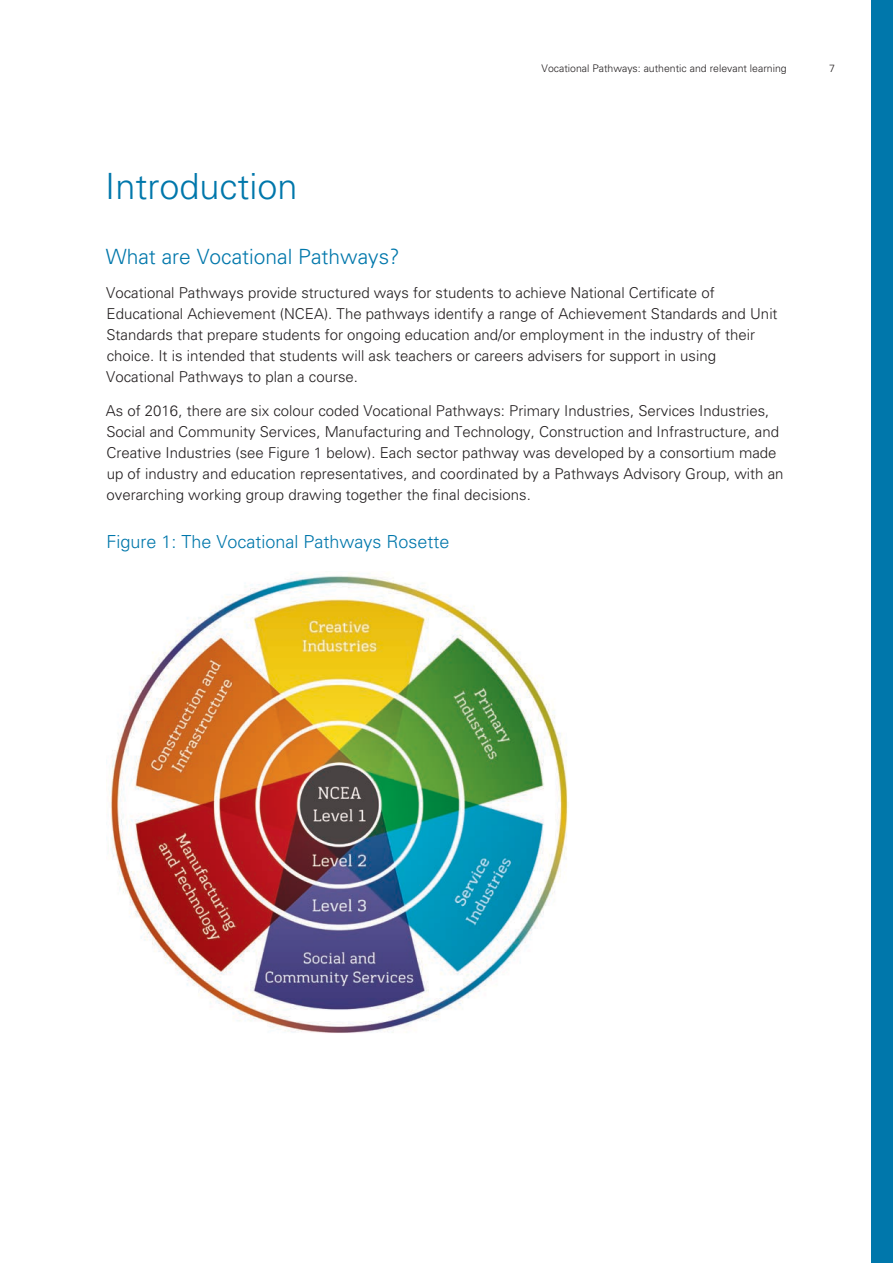
<style>
.page{position:relative;width:893px;height:1263px;background:#fff}
.page>*{position:absolute;margin:0;border:0;box-sizing:border-box;transform-origin:0 0}
.t1{font:300 36px "Univers Maori";color:#0077ab}
.t2{font:300 21px "Univers Maori";color:#0077ab}
.t3{font:300 18px "Univers Maori";color:#0077ab}
.t4{font:300 15px/21px "Univers Maori";color:#231f20}
.t5{font:300 10.5px "Univers Maori";color:#231f20}
</style>
<div class="page">
<div style="left:872px;top:0;width:21px;height:1263px;background:#0077ab"></div>
<img style="left:111px;top:576px;width:457px;height:457px">
<h1 class="t1" style="left:105px;top:165px;width:194px">Introduction</h1>
<p class="t5" style="left:542px;top:62px;width:247px">Vocational Pathways: authentic and relevant learning</p>
<p class="t5" style="left:829px;top:62px;width:7px">7</p>
<h2 class="t2" style="left:106px;top:244px;width:296px">What are Vocational Pathways?</h2>
<p class="t4" style="left:106px;top:282px;width:673px">Vocational Pathways provide structured ways for students to achieve National Certificate of Educational Achievement (NCEA). The pathways identify a range of Achievement Standards and Unit Standards that prepare students for ongoing education and/or employment in the industry of their choice. It is intended that students will ask teachers or careers advisers for support in using Vocational Pathways to plan a course.</p>
<p class="t4" style="left:106px;top:400px;width:679px">As of 2016, there are six colour coded Vocational Pathways: Primary Industries, Services Industries, Social and Community Services, Manufacturing and Technology, Construction and Infrastructure, and Creative Industries (see Figure 1 below). Each sector pathway was developed by a consortium made up of industry and education representatives, and coordinated by a Pathways Advisory Group, with an overarching working group drawing together the final decisions.</p>
<p class="t3" style="left:106px;top:531px;width:345px">Figure 1: The Vocational Pathways Rosette</p>
</div>
